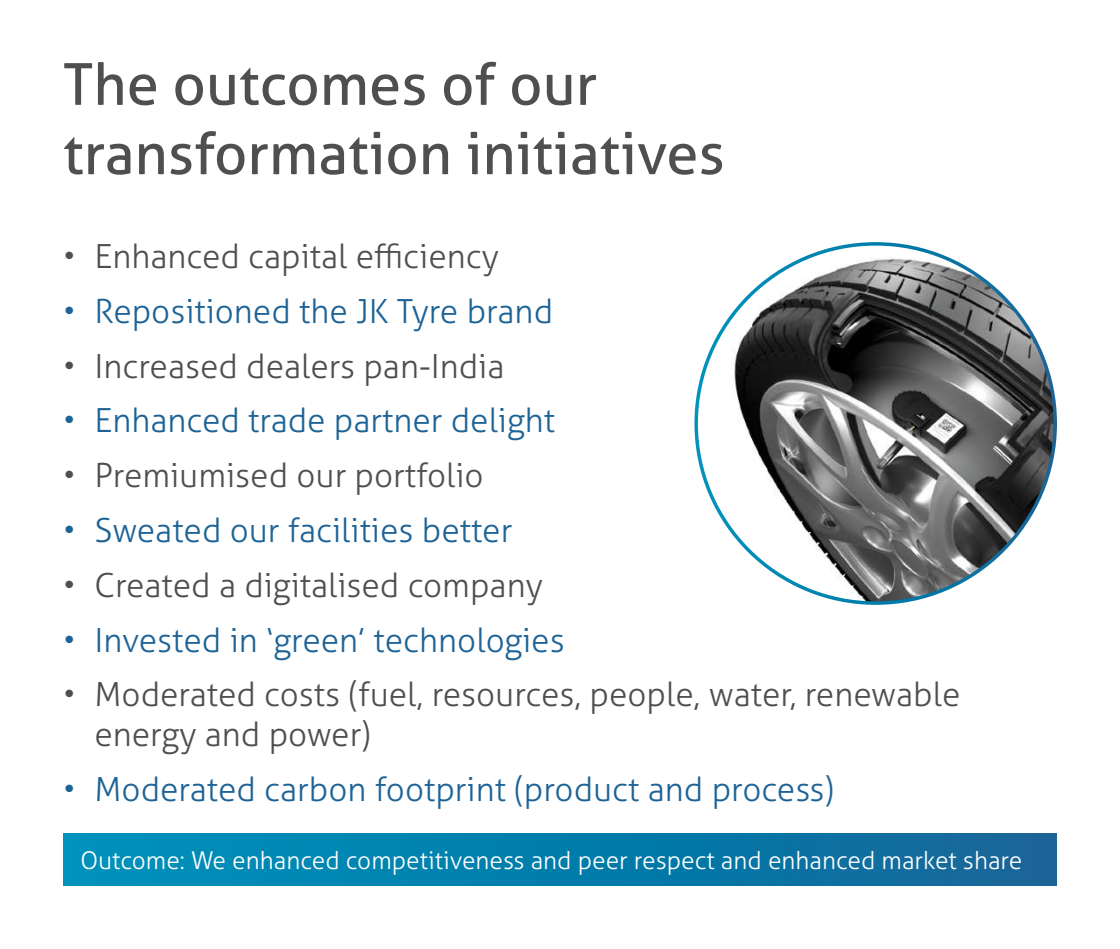
<style>
.page{position:relative;width:1120px;height:949px;background:#fff}
.page>*{position:absolute;margin:0;border:0;box-sizing:border-box;transform-origin:0 0}
.t1{font:57.75px/69.3px "Aller";color:#4f4f4f}
.t2{font:300 33.25px/39.9px "Aller";color:#4f4f4f}
.t3{font:300 33.25px "Aller";color:#1d6396}
.t4{font:300 24.5px "Aller";color:#fff}
</style>
<div class="page">
<div style="left:63px;top:833px;width:994px;height:53px;background:linear-gradient(to right,#0093bc,#136698)"></div>
<img style="left:696px;top:244px;width:359px;height:359px;border-radius:180px">
<h1 class="t1" style="left:63px;top:49px;width:663px">The outcomes of our transformation initiatives</h1>
<p class="t2" style="left:63px;top:236px;width:437px">• Enhanced capital efficiency</p>
<p class="t3" style="left:63px;top:291px;width:492px">• Repositioned the JK Tyre brand</p>
<p class="t2" style="left:63px;top:346px;width:443px">• Increased dealers pan-India</p>
<p class="t3" style="left:63px;top:400px;width:494px">• Enhanced trade partner delight</p>
<p class="t2" style="left:63px;top:455px;width:422px">• Premiumised our portfolio</p>
<p class="t3" style="left:63px;top:510px;width:451px">• Sweated our facilities better</p>
<p class="t2" style="left:63px;top:565px;width:481px">• Created a digitalised company</p>
<p class="t3" style="left:63px;top:620px;width:503px">• Invested in ‘green’ technologies</p>
<p class="t2" style="left:94px;top:674px;width:868px;text-indent:-31px">• Moderated costs (fuel, resources, people, water, renewable energy and power)</p>
<p class="t3" style="left:63px;top:769px;width:773px">• Moderated carbon footprint (product and process)</p>
<p class="t4" style="left:80px;top:845px;width:944px">Outcome: We enhanced competitiveness and peer respect and enhanced market share</p>
</div>
